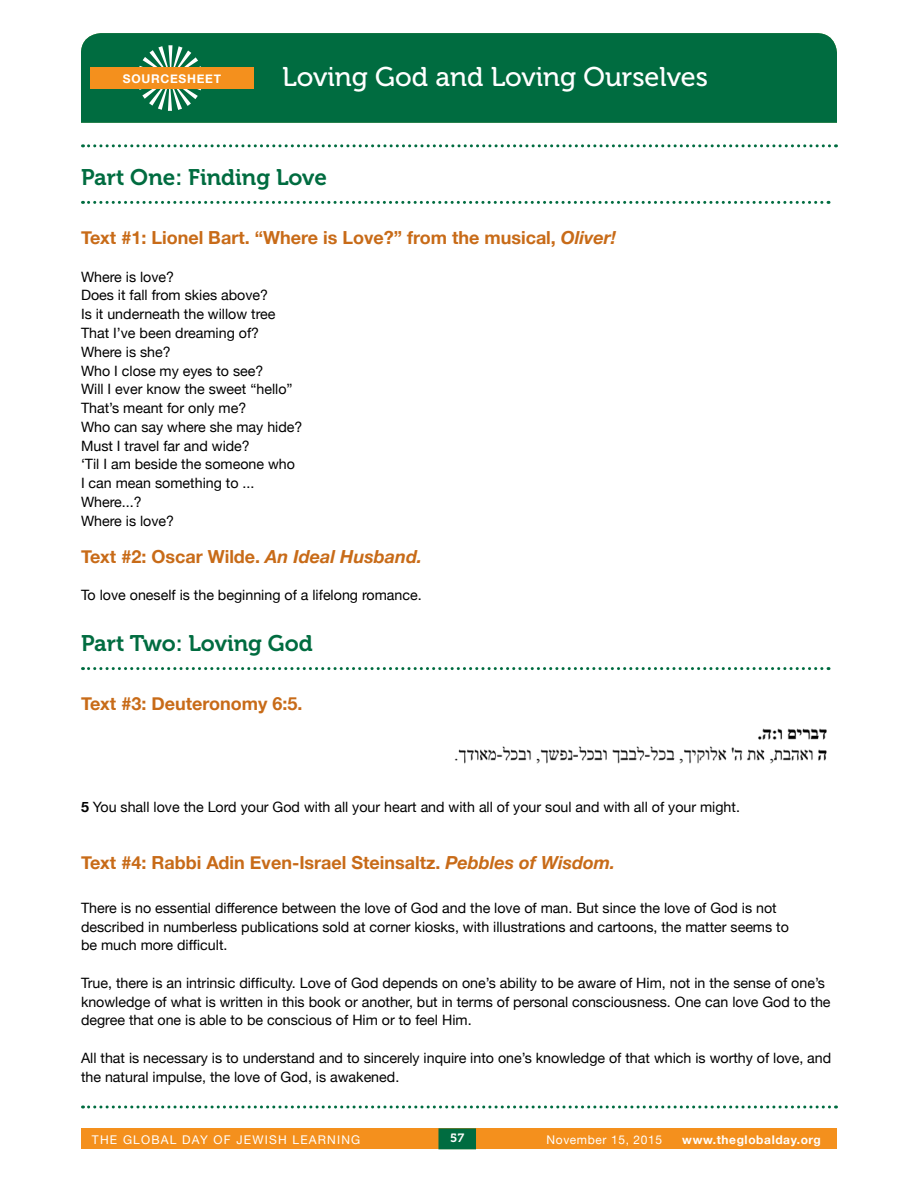
<style>
.page{position:relative;width:918px;height:1188px;background:#fff}
.page>*{position:absolute;margin:0;border:0;box-sizing:border-box;transform-origin:0 0}
.t1{font:27px "Museo 500";color:#fff}
.t2{font:22.5px "Museo 700";color:#006c40}
.t3{font:700 18px "Helvetica Neue";color:#c86b18}
.t4{font:14.25px/18.8px "Helvetica Neue";color:#000}
.t5{font:12px "Helvetica Neue";letter-spacing:.05em;color:#fff}
.t6{font:700 12px "Helvetica Neue";letter-spacing:.06em;color:#fff}
.t7{font:12px "Museo 700";color:#fff}
.s1{font-style:italic}
.s2{font-weight:700}
</style>
<div class="page">
<svg style="left:89px;top:1106px;width:748px;height:2px"></svg>
<div style="left:81px;top:33px;width:756px;height:90px;background:#006c40"></div>
<svg style="left:89px;top:144px;width:748px;height:3px"></svg>
<svg style="left:89px;top:201px;width:740px;height:3px"></svg>
<svg style="left:89px;top:667px;width:740px;height:3px"></svg>
<img style="left:454px;top:728px;width:373px;height:36px">
<div style="left:81px;top:1128px;width:756px;height:21px;background:#f4901d"></div>
<svg style="left:438px;top:1128px;width:38px;height:21px"></svg>
<svg style="left:132px;top:39px;width:77px;height:77px;background:#2d8662"></svg>
<div style="left:90px;top:67px;width:164px;height:22px;background:#f4901d"></div>
<p class="t6" style="left:123px;top:71px;width:100px">sourcesh eet</p>
<h1 class="t1" style="left:282px;top:62px;width:427px">Loving God and Loving Ourselves</h1>
<h2 class="t2" style="left:81px;top:165px;width:247px">Part One: Finding Love</h2>
<p class="t3" style="left:81px;top:227px;width:537px">Text #1: Lionel Bart. “Where is Love?” from the musical, <span class="s1">Oliver!</span></p>
<p class="t4" style="left:81px;top:267px;width:223px">Where is love?<br>Does it fall from skies above?<br>Is it underneath the willow tree<br>That I’ve been dreaming of?<br>Where is she?<br>Who I close my eyes to see?<br>Will I ever know the sweet “hello”<br>That’s meant for only me?<br>Who can say where she may hide?<br>Must I travel far and wide?<br>‘Til I am beside the someone who<br>I can mean something to ...<br>Where...?<br>Where is love?</p>
<p class="t3" style="left:81px;top:545px;width:343px">Text #2: Oscar Wilde. <span class="s1">An Ideal Husband.</span></p>
<p class="t4" style="left:81px;top:586px;width:342px">To love oneself is the beginning of a lifelong romance.</p>
<h2 class="t2" style="left:81px;top:631px;width:233px">Part Two: Loving God</h2>
<p class="t3" style="left:81px;top:693px;width:223px">Text #3: Deuteronomy 6:5.</p>
<p class="t4" style="left:81px;top:798px;width:661px"><span class="s2">5</span> You shall love the Lord your God with all your heart and with all of your soul and with all of your might.</p>
<p class="t3" style="left:81px;top:851px;width:536px">Text #4: Rabbi Adin Even-Israel Steinsaltz. <span class="s1">Pebbles of Wisdom.</span></p>
<p class="t4" style="left:81px;top:898px;width:709px">There is no essential difference between the love of God and the love of man. But since the love of God is not described in numberless publications sold at corner kiosks, with illustrations and cartoons, the matter seems to be much more difficult.</p>
<p class="t4" style="left:81px;top:973px;width:751px">True, there is an intrinsic difficulty. Love of God depends on one’s ability to be aware of Him, not in the sense of one’s knowledge of what is written in this book or another, but in terms of personal consciousness. One can love God to the degree that one is able to be conscious of Him or to feel Him.</p>
<p class="t4" style="left:81px;top:1048px;width:752px">All that is necessary is to understand and to sincerely inquire into one’s knowledge of that which is worthy of love, and the natural impulse, the love of God, is awakened.</p>
<p class="t7" style="left:450px;top:1131px;width:15px">57</p>
<p class="t6" style="left:682px;top:1132px;width:140px">www.theglobalday.org</p>
<p class="t5" style="left:92px;top:1132px;width:17px">The</p>
<p class="t5" style="left:123px;top:1132px;width:20px">Global</p>
<p class="t5" style="left:182px;top:1132px;width:71px">Day of Jewish</p>
<p class="t5" style="left:292px;top:1132px;width:18px">Learning</p>
<p class="t5" style="left:547px;top:1132px;width:117px">November 15, 2015</p>
</div>
